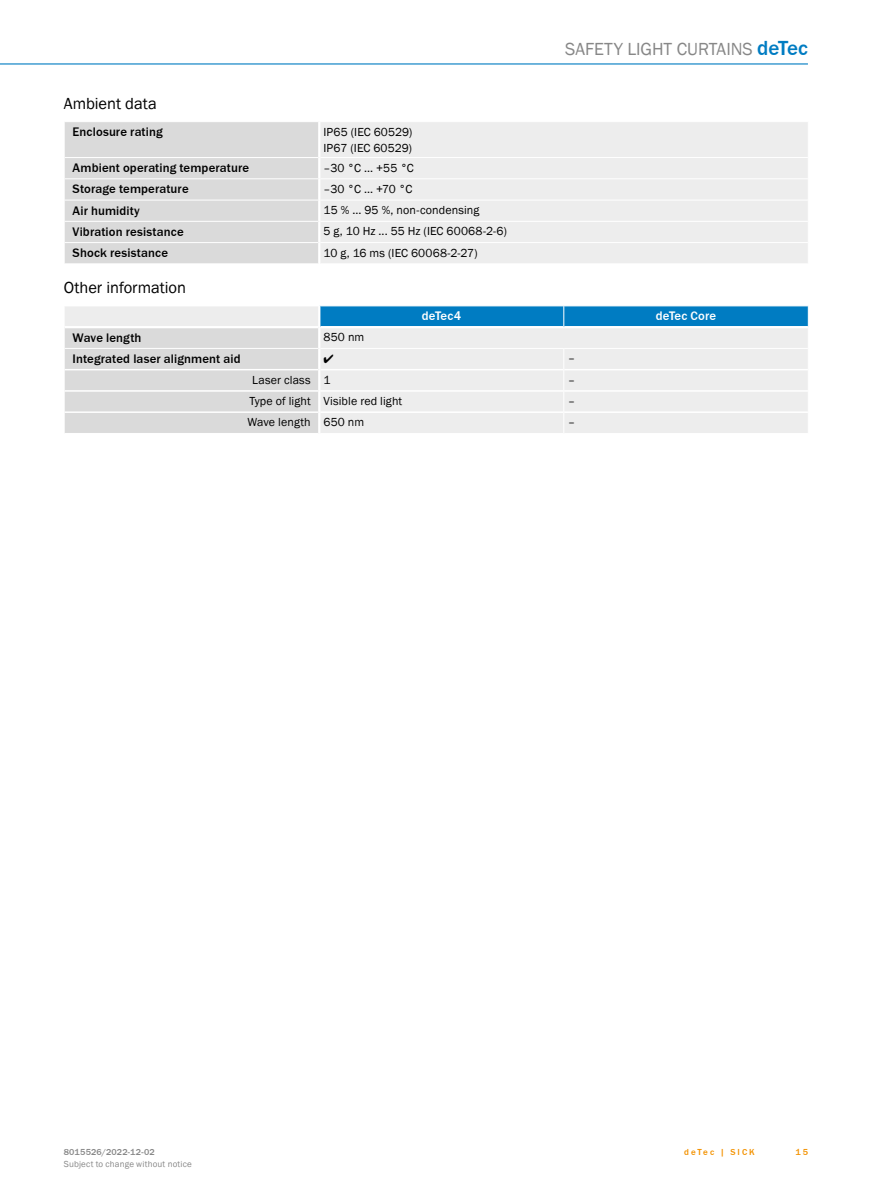
<style>
.page{position:relative;width:893px;height:1188px;background:#fff}
.page>*{position:absolute;margin:0;border:0;box-sizing:border-box;transform-origin:0 0}
.t1{font:18px "SICK Franklin";letter-spacing:-.005em;color:#878787}
.t2{font:16.5px "SICK Franklin";letter-spacing:-.005em;color:#000}
.t3{font:500 12.75px "SICK Franklin";letter-spacing:.01em;color:#000}
.t4{font:500 12.75px "SICK Franklin";letter-spacing:.01em;color:#fff}
.t5{font:12px/16.5px "SICK Franklin";letter-spacing:.01em;color:#000}
.t6{font:12px "SICK Symbols OT";color:#000}
.t7{font:9px "SICK Franklin";letter-spacing:.02em;color:#878787}
.t8{font:500 9px "SICK Franklin";letter-spacing:.02em;color:#878787}
.t9{font:500 9px "SICK Franklin";letter-spacing:.225em;color:#f39200}
.s1{font-weight:500;font-size:21px;color:#007cc2}
</style>
<div class="page">
<hr style="left:0;top:63px;width:808px;height:2px;background:#007cc2">
<div style="left:320px;top:122px;width:488px;height:141px;background:#ededed"></div>
<div style="left:64px;top:122px;width:254px;height:141px;background:#dadada"></div>
<hr style="left:320px;top:157px;width:488px;height:1px;background:#fff">
<hr style="left:320px;top:178px;width:488px;height:1px;background:#fff">
<hr style="left:320px;top:200px;width:488px;height:1px;background:#fff">
<hr style="left:320px;top:221px;width:488px;height:1px;background:#fff">
<hr style="left:320px;top:242px;width:488px;height:1px;background:#fff">
<svg style="left:64px;top:306px;width:745px;height:127px;background:#d1dde4"></svg>
<h1 class="t1" style="left:565px;top:38px;width:244px">Safety light curtains <span class="s1">deTec</span></h1>
<h2 class="t2" style="left:64px;top:93px;width:95px">Ambient data</h2>
<p class="t3" style="left:73px;top:124px;width:91px">Enclosure rating</p>
<p class="t5" style="left:324px;top:124px;width:90px">IP65 (IEC 60529)<br>IP67 (IEC 60529)</p>
<p class="t3" style="left:73px;top:160px;width:178px">Ambient operating temperature</p>
<p class="t5" style="left:324px;top:160px;width:92px">–30 °C ... +55 °C</p>
<p class="t3" style="left:73px;top:181px;width:118px">Storage temperature</p>
<p class="t5" style="left:324px;top:181px;width:90px">–30 °C ... +70 °C</p>
<p class="t3" style="left:73px;top:203px;width:69px">Air humidity</p>
<p class="t5" style="left:324px;top:202px;width:157px">15 % ... 95 %, non-condensing</p>
<p class="t3" style="left:73px;top:224px;width:113px">Vibration resistance</p>
<p class="t5" style="left:324px;top:223px;width:185px">5 g, 10 Hz ... 55 Hz (IEC 60068-2-6)</p>
<p class="t3" style="left:73px;top:245px;width:97px">Shock resistance</p>
<p class="t5" style="left:324px;top:245px;width:156px">10 g, 16 ms (IEC 60068-2-27)</p>
<h2 class="t2" style="left:64px;top:277px;width:124px">Other information</h2>
<p class="t4" style="left:422px;top:308px;width:41px">deTec4</p>
<p class="t4" style="left:656px;top:308px;width:62px">deTec Core</p>
<p class="t3" style="left:73px;top:330px;width:70px">Wave length</p>
<p class="t5" style="left:324px;top:329px;width:42px">850 nm</p>
<p class="t3" style="left:73px;top:351px;width:169px">Integrated laser alignment aid</p>
<p class="t6" style="left:324px;top:353px;width:12px">●</p>
<p class="t5" style="left:568px;top:350px;width:9px">–</p>
<p class="t5" style="left:252px;top:372px;width:80px">Laser class 1</p>
<p class="t5" style="left:568px;top:372px;width:9px">–</p>
<p class="t5" style="left:249px;top:393px;width:154px">Type of light Visible red light</p>
<p class="t5" style="left:568px;top:393px;width:9px">–</p>
<p class="t5" style="left:247px;top:414px;width:118px">Wave length 650 nm</p>
<p class="t5" style="left:568px;top:414px;width:9px">–</p>
<p class="t8" style="left:64px;top:1146px;width:93px">8015526/2022-12-02</p>
<p class="t9" style="left:684px;top:1146px;width:72px">deTec | SICK</p>
<p class="t7" style="left:64px;top:1159px;width:130px">Subject to change without notice</p>
<p class="t9" style="left:796px;top:1146px;width:14px">15</p>
</div>
